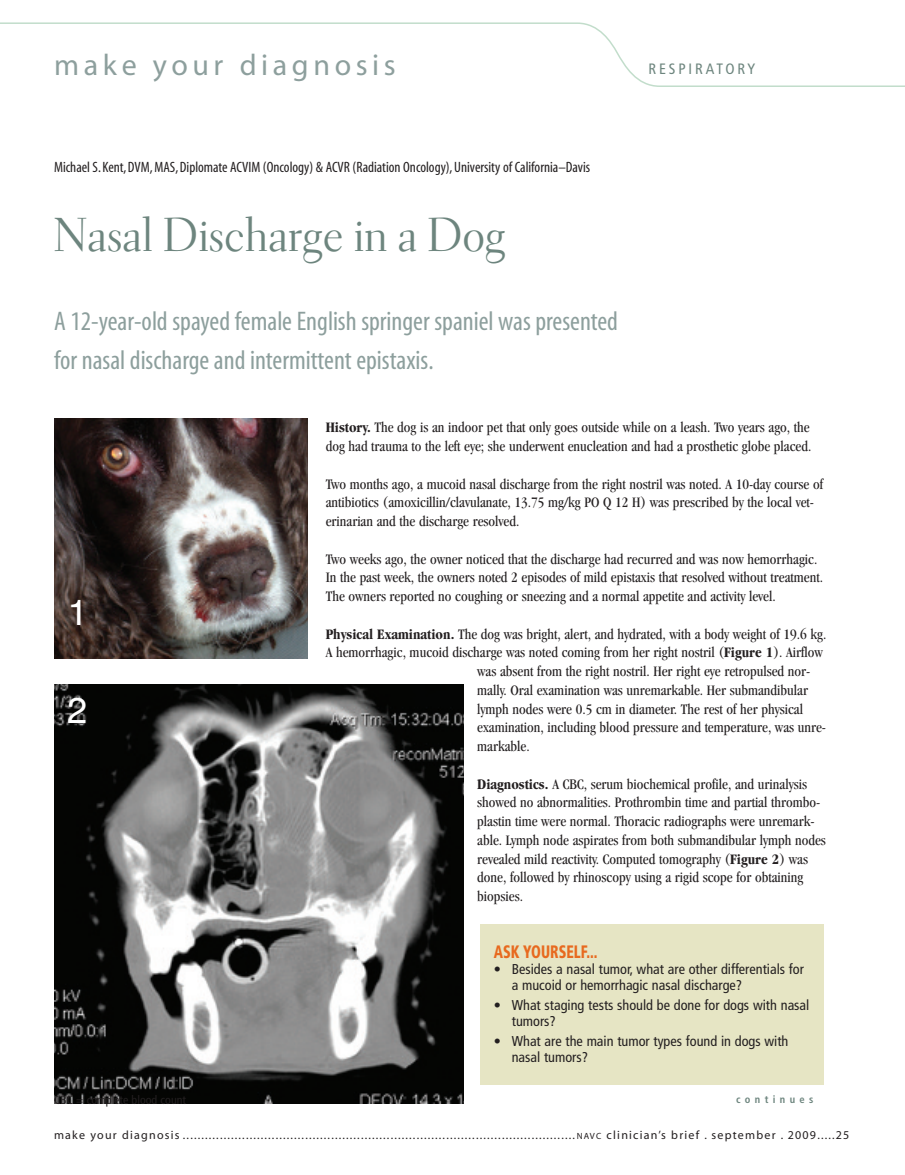
<style>
.page{position:relative;width:905px;height:1175px;background:#fff}
.page>*{position:absolute;margin:0;border:0;box-sizing:border-box;transform-origin:0 0}
.t1{font:48px "Electra LH Display";letter-spacing:.02em;color:#6d857e}
.t2{font:36px "Helvetica";color:#fff}
.t3{font:30px "Myriad";letter-spacing:.155em;color:#8d9f9d}
.t4{font:condensed 27px/39px "Myriad";color:#8d9f9d}
.t5{font:900 condensed 18px "Frutiger";color:#e86a1f;scale:.8 1}
.t6{font:condensed 15px/18.8px "Garamond";color:#231f20}
.t7{font:condensed 15px "Myriad";color:#231f20}
.t8{font:condensed 15px "Frutiger";letter-spacing:.19em;color:#6d857e}
.t9{font:condensed 14.25px/15.8px "Frutiger";color:#231f20}
.t10{font:12px "Myriad";letter-spacing:.105em;color:#231f20}
.t11{font:condensed 12px "Frutiger";color:#231f20}
.t12{font:700 condensed 10.5px "Frutiger";letter-spacing:.415em;color:#6d857e}
.s1{font-weight:700}
.s2{font-size:9px}
</style>
<div class="page">
<img style="left:54px;top:684px;width:409px;height:419px">
<svg style="left:0;top:22px;width:904px;height:65px"></svg>
<div style="left:480px;top:924px;width:344px;height:160px;background:#e6e5c4"></div>
<img style="left:54px;top:418px;width:254px;height:240px">
<h3 class="t3" style="left:54px;top:54px;width:343px">make your diagnosis</h3>
<p class="t7" style="left:54px;top:162px;width:537px">Michael S.Kent, DVM,MAS, Diplomate ACVIM (Oncology) &amp; ACVR (Radiation Oncology),University of California–Davis</p>
<h1 class="t1" style="left:54px;top:216px;width:452px">Nasal Discharge in a Dog</h1>
<h3 class="t4" style="left:54px;top:304px;width:565px">A 12-year-old spayed female English springer spaniel was presented for nasal discharge and intermittent epistaxis.</h3>
<p class="t8" style="left:648px;top:63px;width:108px">RESPIRATORY</p>
<h2 class="t2" style="left:68px;top:591px;width:22px">1</h2>
<h2 class="t2" style="left:67px;top:689px;width:22px">2</h2>
<p class="t6" style="left:325px;top:419px;width:487px"><span class="s1">History.</span> The dog is an indoor pet that only goes outside while on a leash. Two years ago, the dog had trauma to the left eye; she underwent enucleation and had a prosthetic globe placed.</p>
<p class="t6" style="left:325px;top:475px;width:499px">Two months ago, a mucoid nasal discharge from the right nostril was noted. A 10-day course of antibiotics (amoxicillin/clavulanate, 13.75 mg/kg PO Q 12 H) was prescribed by the local vet&shy;erinarian and the discharge resolved.</p>
<p class="t6" style="left:325px;top:550px;width:499px">Two weeks ago, the owner noticed that the discharge had recurred and was now hemorrhagic.<br>In the past week, the owners noted 2 episodes of mild epistaxis that resolved without treatment.<br>The owners reported no coughing or sneezing and a normal appetite and activity level.</p>
<p class="t6" style="left:325px;top:625px;width:502px"><span class="s1">Physical Examination.</span> The dog was bright, alert, and hydrated, with a body weight of 19.6 kg.</p>
<p class="t6" style="left:325px;top:644px;width:498px">A hemorrhagic, mucoid discharge was noted coming from her right nostril (<span class="s1">Figure 1</span>). Airflow</p>
<p class="t6" style="left:477px;top:663px;width:335px">was absent from the right nostril. Her right eye retropulsed nor-</p>
<p class="t6" style="left:477px;top:682px;width:332px">mally. Oral examination was unremarkable. Her submandibular</p>
<p class="t6" style="left:477px;top:700px;width:327px">lymph nodes were 0.5 cm in diameter. The rest of her physical</p>
<p class="t6" style="left:477px;top:719px;width:350px">examination, including blood pressure and temperature, was unre-</p>
<p class="t6" style="left:477px;top:738px;width:54px">markable.</p>
<p class="t6" style="left:477px;top:775px;width:350px"><span class="s1">Diagnostics.</span> A CBC, serum biochemical profile, and urinalysis showed no abnormalities. Prothrombin time and partial thrombo&shy;plastin time were normal. Thoracic radiographs were unremark&shy;able. Lymph node aspirates from both submandibular lymph nodes revealed mild reactivity. Computed tomography (<span class="s1">Figure 2</span>) was done, followed by rhinoscopy using a rigid scope for obtaining biopsies.</p>
<p class="t5" style="left:494px;top:944px;width:131px">ASK YOURSELF...</p>
<p class="t9" style="left:512px;top:962px;width:294px;text-indent:-18px">• Besides a nasal tumor, what are other differentials for a mucoid or hemorrhagic nasal discharge?</p>
<p class="t9" style="left:512px;top:998px;width:299px;text-indent:-18px">• What staging tests should be done for dogs with nasal tumors?</p>
<p class="t9" style="left:511px;top:1034px;width:278px;text-indent:-18px">• What are the main tumor types found in dogs with nasal tumors?</p>
<p class="t11" style="left:54px;top:1094px;width:134px">CBC = complete blood count</p>
<p class="t10" style="left:54px;top:1130px;width:797px">make your diagnosis ..........................................................................................................<span class="s2">NAVC</span> clinician’s brief . september . 2009.....25</p>
<p class="t12" style="left:736px;top:1095px;width:79px">continues</p>
</div>
